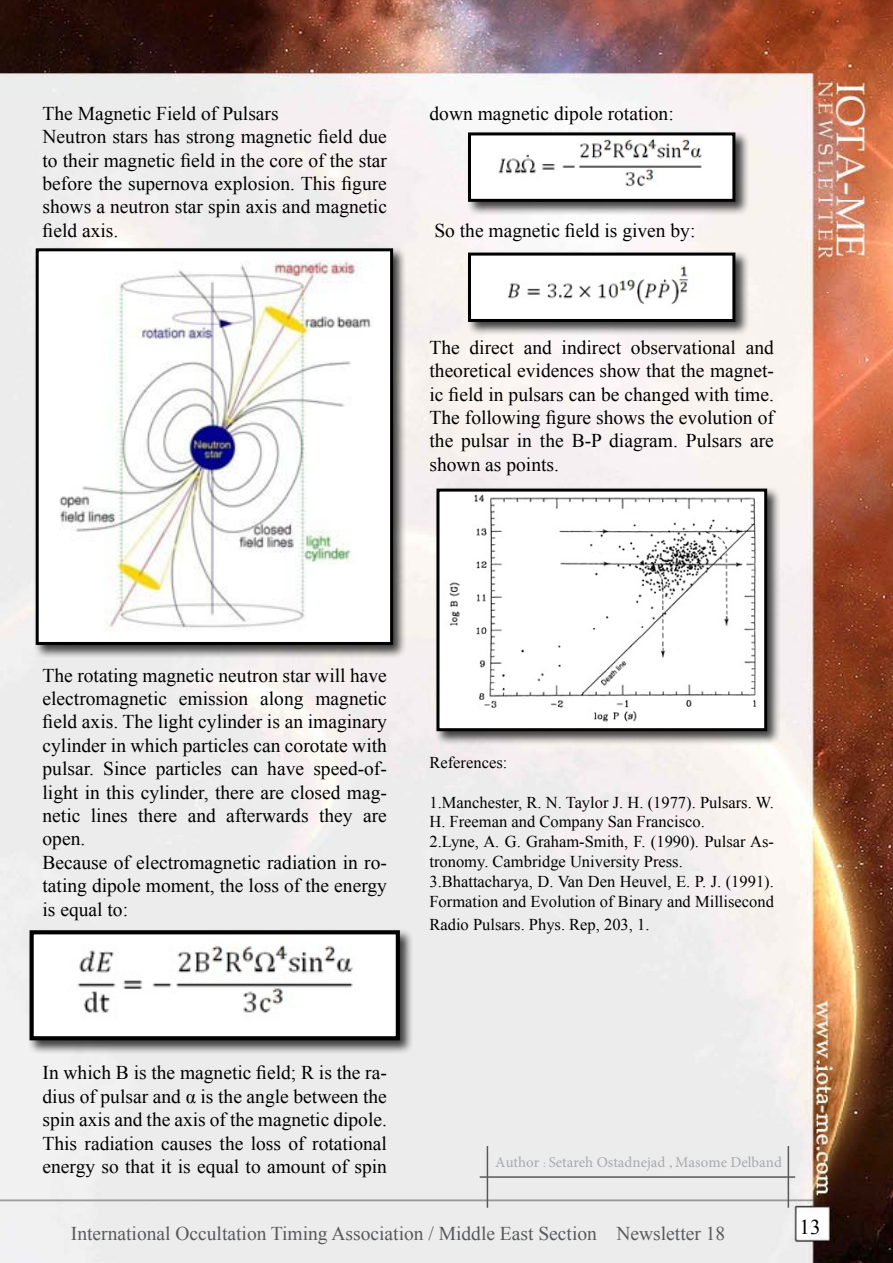
<style>
.page{position:relative;width:893px;height:1263px;background:#fff}
.page>*{position:absolute;margin:0;border:0;box-sizing:border-box;transform-origin:0 0}
.t1{font:21px "Times New Roman";color:#000}
.t2{font:19.5px/23.4px "Times New Roman";color:#000}
.t3{font:19.5px "Times New Roman";color:#58595b}
.t4{font:16.5px/19.8px "Times New Roman";color:#000}
.t5{font:15px "Minion Pro";color:#a7a9ac}
.s1{font-family:"B Nazanin"}
</style>
<div class="page">
<img style="left:0;top:0;width:893px;height:1263px">
<div style="left:33px;top:246px;width:374px;height:413px;background:#000;opacity:.75"></div>
<img style="left:40px;top:252px;width:349px;height:389px">
<div style="left:36px;top:248px;width:357px;height:397px;border:3px solid #000"></div>
<div style="left:27px;top:928px;width:387px;height:126px;background:#000;opacity:.75"></div>
<img style="left:35px;top:935px;width:360px;height:100px">
<div style="left:30px;top:930px;width:370px;height:110px;border:4px solid #000"></div>
<div style="left:466px;top:130px;width:284px;height:86px;background:#000;opacity:.75"></div>
<img style="left:472px;top:136px;width:259px;height:62px">
<div style="left:468px;top:132px;width:267px;height:70px;border:3px solid #000"></div>
<div style="left:466px;top:250px;width:284px;height:86px;background:#000;opacity:.75"></div>
<img style="left:472px;top:257px;width:259px;height:61px">
<div style="left:468px;top:253px;width:267px;height:69px;border:3px solid #000"></div>
<div style="left:434px;top:486px;width:347px;height:260px;background:#000;opacity:.75"></div>
<img style="left:440px;top:493px;width:323px;height:234px">
<div style="left:436px;top:489px;width:331px;height:242px;border:3px solid #000"></div>
<hr style="left:480px;top:1176px;width:315px;height:2px;background:#58595b">
<hr style="left:788px;top:1146px;width:1px;height:62px;background:#58595b">
<hr style="left:487px;top:1146px;width:1px;height:62px;background:#58595b">
<p class="t2" style="left:43px;top:101px;width:346px">The Magnetic Field of Pulsars<br>Neutron stars has strong magnetic field due to their magnetic field in the core of the star before the supernova explosion. This figure shows a neutron star spin axis and magnetic field axis.</p>
<p class="t2" style="left:429px;top:101px;width:246px">down magnetic dipole rotation:</p>
<p class="t2" style="left:434px;top:218px;width:263px">So the magnetic field is given by:</p>
<p class="t2" style="left:429px;top:335px;width:32px">The</p>
<p class="t2" style="left:429px;top:382px;width:346px">ic field in pulsars can be changed with time.</p>
<p class="t2" style="left:470px;top:335px;width:46px">direct</p>
<p class="t2" style="left:524px;top:335px;width:30px">and</p>
<p class="t2" style="left:562px;top:335px;width:61px">indirect</p>
<p class="t2" style="left:631px;top:335px;width:107px">observational</p>
<p class="t2" style="left:746px;top:335px;width:30px">and</p>
<p class="t2" style="left:429px;top:359px;width:346px">theoretical evidences show that the magnet-</p>
<p class="t2" style="left:429px;top:405px;width:346px;text-align:justify">The following figure shows the evolution of the pulsar in the B P- diagram. Pulsars are shown as points.</p>
<p class="t2" style="left:43px;top:663px;width:346px;text-align:right">The rotating magnetic neutron star will have magnetic</p>
<p class="t2" style="left:43px;top:686px;width:346px">electromagnetic<br>field axis. The light cylinder is an imaginary cylinder in which particles can corotate with</p>
<p class="t2" style="left:179px;top:686px;width:71px">emission</p>
<p class="t2" style="left:260px;top:686px;width:45px">along</p>
<p class="t2" style="left:43px;top:756px;width:53px">pulsar.</p>
<p class="t2" style="left:103px;top:756px;width:45px">Since</p>
<p class="t2" style="left:156px;top:756px;width:68px">particles</p>
<p class="t2" style="left:231px;top:756px;width:29px">can</p>
<p class="t2" style="left:267px;top:756px;width:38px">have</p>
<p class="t2" style="left:313px;top:756px;width:75px">speed-of-</p>
<p class="t2" style="left:43px;top:780px;width:346px">light in this cylinder, there are closed mag-</p>
<p class="t2" style="left:43px;top:803px;width:39px">netic</p>
<p class="t2" style="left:91px;top:803px;width:38px">lines</p>
<p class="t2" style="left:138px;top:803px;width:40px">there</p>
<p class="t2" style="left:188px;top:803px;width:30px">and</p>
<p class="t2" style="left:226px;top:803px;width:84px">afterwards</p>
<p class="t2" style="left:319px;top:803px;width:35px">they</p>
<p class="t2" style="left:363px;top:803px;width:25px">are</p>
<p class="t2" style="left:43px;top:827px;width:44px">open.</p>
<p class="t2" style="left:43px;top:873px;width:346px">tating dipole moment, the loss of the energy</p>
<p class="t2" style="left:43px;top:850px;width:346px">Because of electromagnetic radiation in ro-</p>
<p class="t2" style="left:43px;top:897px;width:87px">is equal to:</p>
<p class="t4" style="left:429px;top:752px;width:79px">References:</p>
<p class="t4" style="left:429px;top:792px;width:346px">1.Manchester R, N. . Taylor H.J (. 1977 .) Pulsars W. .<br>H. Freeman and Company San Francisco.</p>
<p class="t4" style="left:429px;top:851px;width:255px">tronomy. Cambridge University Press.</p>
<p class="t4" style="left:429px;top:831px;width:346px">2.Lyne A, G. . Graham-Smith (.F, 1990 .) Pulsar As-</p>
<p class="t4" style="left:429px;top:871px;width:346px">3.Bhattacharya D, . V a n D e n H e u v e l E, ). J. P. 1 9 9 1 . (<br>Formation and Evolution of Binary and Millisecond</p>
<p class="t4" style="left:429px;top:914px;width:222px">Radio Pulsars. Phys. Rep, 203, 1.</p>
<p class="t2" style="left:43px;top:1061px;width:346px">In which B is the magnetic field R; is the ra-</p>
<p class="t2" style="left:43px;top:1107px;width:346px;text-align:justify">spin axis and the axis of the magnetic dipole.<br>This radiation causes the loss of rotational energy so that it is equal to amount of spin</p>
<p class="t2" style="left:43px;top:1084px;width:346px">dius of pulsar and isα the angle between the</p>
<p class="t5" style="left:495px;top:1152px;width:288px">Author <span class="s1">:</span> Setareh Ostadnejad <span class="s1">,</span> Masome Delband</p>
<p class="t3" style="left:71px;top:1220px;width:527px">International Occultation Timing Association / Middle East Section</p>
<p class="t3" style="left:616px;top:1220px;width:110px">Newsletter 18</p>
<p class="t1" style="left:800px;top:1212px;width:22px">13</p>
</div>
